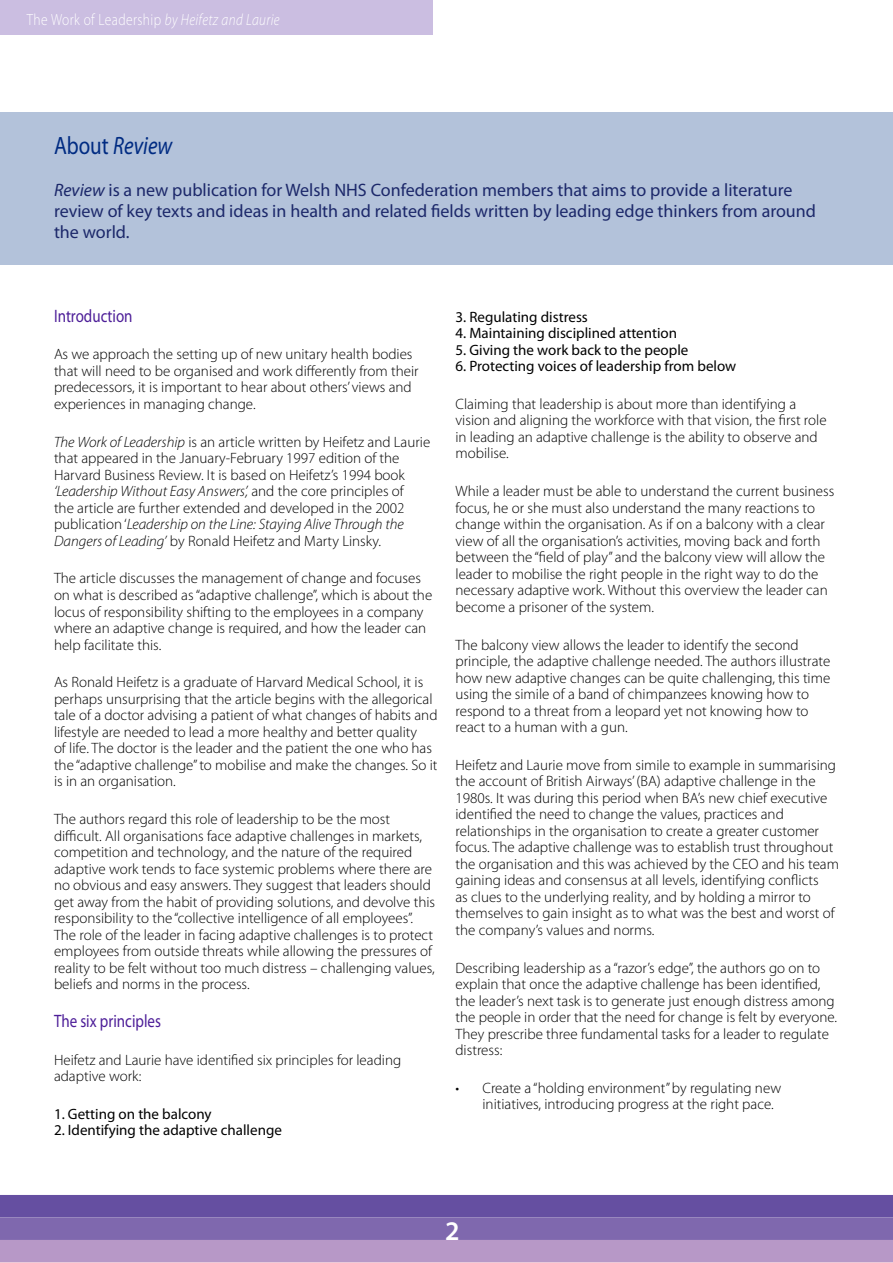
<style>
.page{position:relative;width:893px;height:1263px;background:#fff}
.page>*{position:absolute;margin:0;border:0;box-sizing:border-box;transform-origin:0 0}
.t1{font:600 27px "Myriad Pro";color:#fff}
.t2{font:italic 25.2px "Myriad Pro";color:#002b82;scale:.83 1}
.t3{font:18px/21px "Myriad Pro";color:#1c286a}
.Red_heading{font:18px "Myriad Pro";color:#4d1e98;scale:.83 1}
.t4{font:300 16.2px "Myriad Pro";letter-spacing:.03em;color:#fff;scale:.83 1}
.Red_heading-2{font:300 15px/16.5px "Myriad Pro";color:#000}
.Red_heading-3{font:15px "Myriad Pro";color:#000}
.s1{font-style:italic}
.s2{font-style:normal}
</style>
<div class="page">
<div style="left:0;top:0;width:432px;height:34px;background:#cbbee1"></div>
<div style="left:0;top:1195px;width:893px;height:68px;background:#654fa1"></div>
<div style="left:0;top:1217px;width:893px;height:20px;background:#7f68ae"></div>
<svg style="left:0;top:1237px;width:893px;height:26px;background:#b294c4"></svg>
<div style="left:0;top:113px;width:893px;height:152px;background:#b3c2da"></div>
<p class="t4" style="left:27px;top:10px;width:306px">The Work of Leadership <span class="s1">by Heifetz and Laurie</span></p>
<p class="t2" style="left:54px;top:130px;width:144px"><span class="s2">About</span> Review</p>
<p class="t3" style="left:54px;top:179px;width:763px"><span class="s1">Review</span> is a new publication for Welsh NHS Confederation members that aims to provide a literature review of key texts and ideas in health and related fields written by leading edge thinkers from around the world.</p>
<p class="Red_heading" style="left:54px;top:305px;width:96px">Introduction</p>
<p class="Red_heading-2" style="left:54px;top:346px;width:366px">As we approach the setting up of new unitary health bodies that will need to be organised and work differently from their predecessors, it is important to hear about others’ views and experiences in managing change.</p>
<p class="Red_heading-2" style="left:54px;top:434px;width:378px"><span class="s1">The Work of Leadership</span> is an article written by Heifetz and Laurie that appeared in the January-February 1997 edition of the Harvard Business Review. It is based on Heifetz’s 1994 book <span class="s1">‘Leadership Without Easy Answers’,</span> and the core principles of<br>the article are further extended and developed in the 2002 publication ‘<span class="s1">Leadership on the Line: Staying Alive Through the Dangers of Leading’</span> by Ronald Heifetz and Marty Linsky.</p>
<p class="Red_heading-2" style="left:54px;top:570px;width:380px">The article discusses the management of change and focuses on what is described as “adaptive challenge”, which is about the locus of responsibility shifting to the employees in a company where an adaptive change is required, and how the leader can help facilitate this.</p>
<p class="Red_heading-2" style="left:54px;top:674px;width:385px">As Ronald Heifetz is a graduate of Harvard Medical School, it is perhaps unsurprising that the article begins with the allegorical tale of a doctor advising a patient of what changes of habits and lifestyle are needed to lead a more healthy and better quality<br>of life. The doctor is the leader and the patient the one who has the “adaptive challenge” to mobilise and make the changes. So it is in an organisation.</p>
<p class="Red_heading-2" style="left:54px;top:811px;width:383px">The authors regard this role of leadership to be the most difficult. All organisations face adaptive challenges in markets, competition and technology, and the nature of the required adaptive work tends to face systemic problems where there are no obvious and easy answers. They suggest that leaders should get away from the habit of providing solutions, and devolve this responsibility to the “collective intelligence of all employees”.<br>The role of the leader in facing adaptive challenges is to protect employees from outside threats while allowing the pressures of reality to be felt without too much distress – challenging values, beliefs and norms in the process.</p>
<p class="Red_heading" style="left:54px;top:1010px;width:130px">The six principles</p>
<p class="Red_heading-2" style="left:54px;top:1051px;width:349px">Heifetz and Laurie have identified six principles for leading adaptive work:</p>
<p class="Red_heading-3" style="left:54px;top:1104px;width:159px">1. Getting on the balcony</p>
<p class="Red_heading-3" style="left:54px;top:1121px;width:229px">2. Identifying the adaptive challenge</p>
<p class="Red_heading-3" style="left:455px;top:307px;width:134px">3. Regulating distress</p>
<p class="Red_heading-3" style="left:455px;top:324px;width:223px">4. Maintaining disciplined attention</p>
<p class="Red_heading-3" style="left:455px;top:340px;width:234px">5. Giving the work back to the people</p>
<p class="Red_heading-3" style="left:455px;top:357px;width:282px">6. Protecting voices of leadership from below</p>
<p class="Red_heading-2" style="left:455px;top:396px;width:373px">Claiming that leadership is about more than identifying a vision and aligning the workforce with that vision, the first role in leading an adaptive challenge is the ability to observe and mobilise.</p>
<p class="Red_heading-2" style="left:455px;top:483px;width:380px">While a leader must be able to understand the current business focus, he or she must also understand the many reactions to change within the organisation. As if on a balcony with a clear view of all the organisation’s activities, moving back and forth between the “field of play” and the balcony view will allow the leader to mobilise the right people in the right way to do the necessary adaptive work. Without this overview the leader can become a prisoner of the system.</p>
<p class="Red_heading-2" style="left:455px;top:636px;width:376px">The balcony view allows the leader to identify the second principle, the adaptive challenge needed. The authors illustrate how new adaptive changes can be quite challenging, this time using the simile of a band of chimpanzees knowing how to respond to a threat from a leopard yet not knowing how to react to a human with a gun.</p>
<p class="Red_heading-2" style="left:455px;top:757px;width:385px">Heifetz and Laurie move from simile to example in summarising the account of British Airways’ (BA) adaptive challenge in the 1980s. It was during this period when BA’s new chief executive identified the need to change the values, practices and relationships in the organisation to create a greater customer focus. The adaptive challenge was to establish trust throughout the organisation and this was achieved by the CEO and his team gaining ideas and consensus at all levels, identifying conflicts<br>as clues to the underlying reality, and by holding a mirror to themselves to gain insight as to what was the best and worst of the company’s values and norms.</p>
<p class="Red_heading-2" style="left:455px;top:959px;width:383px">Describing leadership as a “razor’s edge”, the authors go on to explain that once the adaptive challenge has been identified, the leader’s next task is to generate just enough distress among the people in order that the need for change is felt by everyone.<br>They prescribe three fundamental tasks for a leader to regulate distress:</p>
<p class="Red_heading-2" style="left:482px;top:1080px;width:300px;text-indent:-27px">• Create a “holding environment” by regulating new initiatives, introducing progress at the right pace.</p>
<p class="t1" style="left:445px;top:1213px;width:16px">2</p>
</div>
